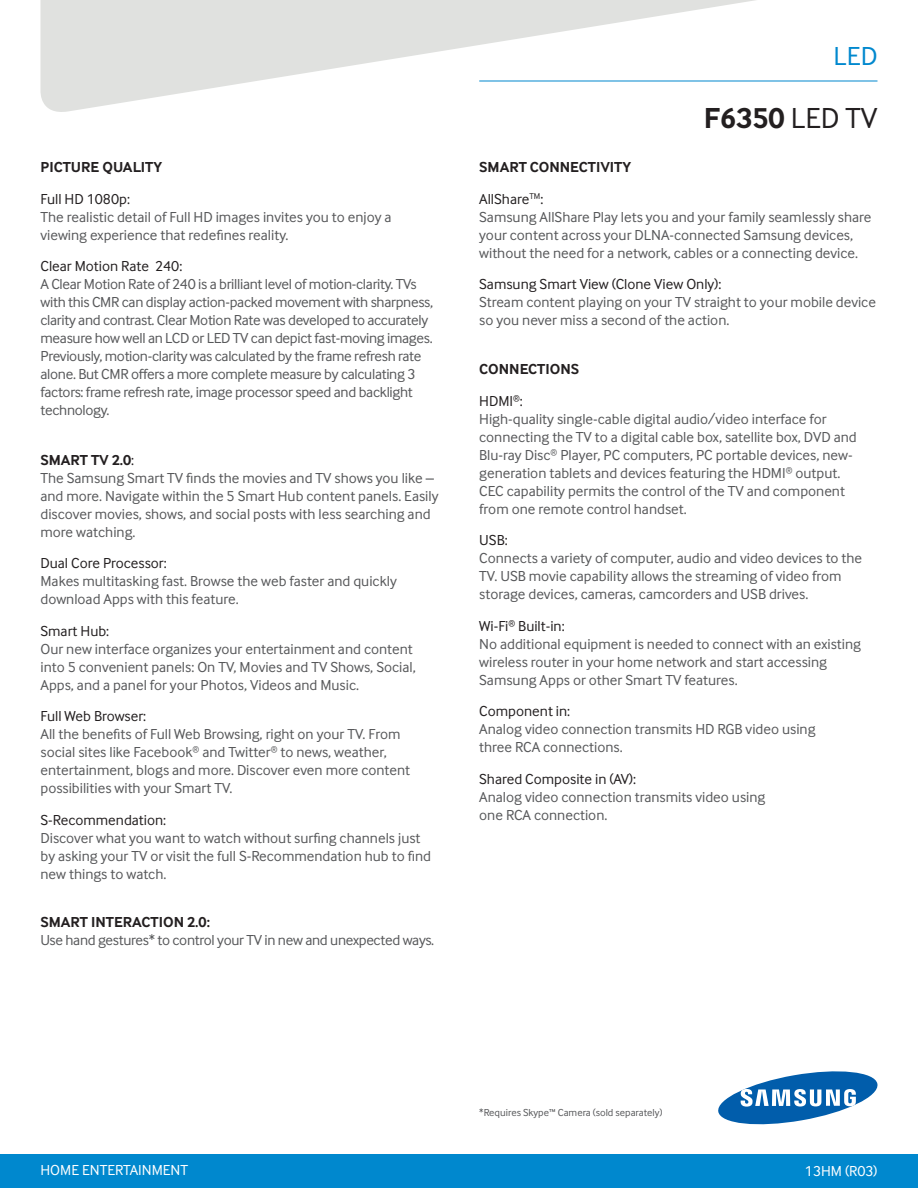
<style>
.page{position:relative;width:918px;height:1188px;background:#fff}
.page>*{position:absolute;margin:0;border:0;box-sizing:border-box;transform-origin:0 0}
.t1{font:700 30px "Inter Face";color:#231f20}
.t2{font:27px "Inter Face";color:#0088ce}
.t3{font:15px/18px "Inter Face";color:#57585a}
.t4{font:15px/18px "Inter Face";letter-spacing:-.02em;color:#57585a}
.t5{font:15px "Inter Face";color:#231f20}
.t6{font:700 15px/31.5px "Inter Face";color:#231f20}
.t7{font:15px "Inter Face";color:#fff}
.t8{font:10.5px "Inter Face";color:#57585a}
.s1{font-weight:700;color:#231f20}
.s2{color:#231f20}
.s3{font-weight:400}
</style>
<div class="page">
<div style="left:0;top:1154px;width:918px;height:34px;background:#0088ce"></div>
<hr style="left:479px;top:81px;width:399px;height:1px;background:#0088ce">
<svg style="left:40px;top:0;width:718px;height:112px;fill:#e0e1df"></svg>
<svg style="left:718px;top:1071px;width:160px;height:54px"></svg>
<h2 class="t2" style="left:834px;top:41px;width:45px">LED</h2>
<p class="t6" style="left:40px;top:151px;width:123px">PICTURE QUALITY</p>
<p class="t5" style="left:40px;top:190px;width:91px">Full HD 1080p:</p>
<p class="t3" style="left:40px;top:207px;width:353px">The realistic detail of Full HD images invites you to enjoy a viewing experience that redefines reality.</p>
<p class="t5" style="left:40px;top:258px;width:143px">Clear Motion Rate 240:</p>
<p class="t4" style="left:40px;top:275px;width:394px">A Clear Motion Rate of 240 is a brilliant level of motion-clarity. TVs with this CMR can display action-packed movement with sharpness, clarity and contrast. Clear Motion Rate was developed to accurately measure how well an LCD or LED TV can depict fast-moving images.<br>Previously, motion-clarity was calculated by the frame refresh rate alone. But CMR offers a more complete measure by calculating 3 factors: frame refresh rate, image processor speed and backlight technology.</p>
<p class="t3" style="left:40px;top:450px;width:400px"><span class="s1">SMART TV 2.0</span><span class="s2">:<br></span>The Samsung Smart TV finds the movies and TV shows you like – and more. Navigate within the 5 Smart Hub content panels. Easily discover movies, shows, and social posts with less searching and more watching.</p>
<p class="t5" style="left:40px;top:555px;width:128px">Dual Core Processor:</p>
<p class="t3" style="left:40px;top:572px;width:358px">Makes multitasking fast. Browse the web faster and quickly download Apps with this feature.</p>
<p class="t5" style="left:40px;top:622px;width:70px">Smart Hub:</p>
<p class="t3" style="left:40px;top:639px;width:377px">Our new interface organizes your entertainment and content into 5 convenient panels: On TV, Movies and TV Shows, Social,<br>Apps, and a panel for your Photos, Videos and Music.</p>
<p class="t5" style="left:40px;top:708px;width:107px">Full Web Browser:</p>
<p class="t3" style="left:40px;top:725px;width:371px">All the benefits of Full Web Browsing, right on your TV. From social sites like Facebook<sup>®</sup> and Twitter<sup>®</sup> to news, weather, entertainment, blogs and more. Discover even more content possibilities with your Smart TV.</p>
<p class="t5" style="left:40px;top:811px;width:127px">S-Recommendation:</p>
<p class="t3" style="left:40px;top:828px;width:392px">Discover what you want to watch without surfing channels just by asking your TV or visit the full S-Recommendation hub to find new things to watch.</p>
<p class="t6" style="left:40px;top:906px;width:19px">SMART</p>
<p class="t6" style="left:91px;top:906px;width:24px">INTERACTI</p>
<p class="t6" style="left:163px;top:906px;width:48px">ON 2.0:</p>
<p class="t4" style="left:40px;top:931px;width:395px">Use hand gestures* to control your TV in new and unexpected ways.</p>
<h1 class="t1" style="left:704px;top:100px;width:175px">F6350 <span class="s3">LED TV</span></h1>
<p class="t6" style="left:479px;top:151px;width:71px">SMART CONN</p>
<p class="t6" style="left:570px;top:151px;width:62px">ECTIVITY</p>
<p class="t3" style="left:479px;top:189px;width:394px"><span class="s2">AllShare</span><sup>TM</sup><span class="s2">:<br></span>Samsung AllShare Play lets you and your family seamlessly share your content across your DLNA-connected Samsung devices, without the need for a network, cables or a connecting device.</p>
<p class="t5" style="left:479px;top:276px;width:244px">Samsung Smart View (Clone View Only):</p>
<p class="t3" style="left:479px;top:293px;width:398px">Stream content playing on your TV straight to your mobile device so you never miss a second of the action.</p>
<p class="t6" style="left:479px;top:353px;width:20px">CONN</p>
<p class="t6" style="left:479px;top:353px;width:101px;text-indent:40px">ECTIONS<br><span class="s3">HDMI</span><sup>®</sup><span class="s3">:</span></p>
<p class="t3" style="left:479px;top:410px;width:379px">High-quality single-cable digital audio/video interface for connecting the TV to a digital cable box, satellite box, DVD and Blu-ray Disc<sup>®</sup> Player, PC computers, PC portable devices, new&shy;generation tablets and devices featuring the HDMI<sup>®</sup> output.<br>CEC capability permits the control of the TV and component from one remote control handset.</p>
<p class="t5" style="left:479px;top:532px;width:30px">USB:</p>
<p class="t3" style="left:479px;top:549px;width:385px">Connects a variety of computer, audio and video devices to the<br>TV. USB movie capability allows the streaming of video from storage devices, cameras, camcorders and USB drives.</p>
<p class="t3" style="left:479px;top:617px;width:383px"><span class="s2">Wi-Fi</span><sup>®</sup> <span class="s2">Built-in:<br></span>No additional equipment is needed to connect with an existing wireless router in your home network and start accessing Samsung Apps or other Smart TV features.</p>
<p class="t5" style="left:479px;top:703px;width:92px">Component in:</p>
<p class="t3" style="left:479px;top:720px;width:338px">Analog video connection transmits HD RGB video using three RCA connections.</p>
<p class="t5" style="left:479px;top:770px;width:158px">Shared Composite in (AV):</p>
<p class="t3" style="left:479px;top:788px;width:288px">Analog video connection transmits video using one RCA connection.</p>
<p class="t8" style="left:479px;top:1107px;width:185px">*Requires Skype™ Camera (sold separately)</p>
<p class="t7" style="left:40px;top:1161px;width:149px">HOME ENTERTAINMENT</p>
<p class="t7" style="left:805px;top:1163px;width:74px">13HM (R03)</p>
</div>
